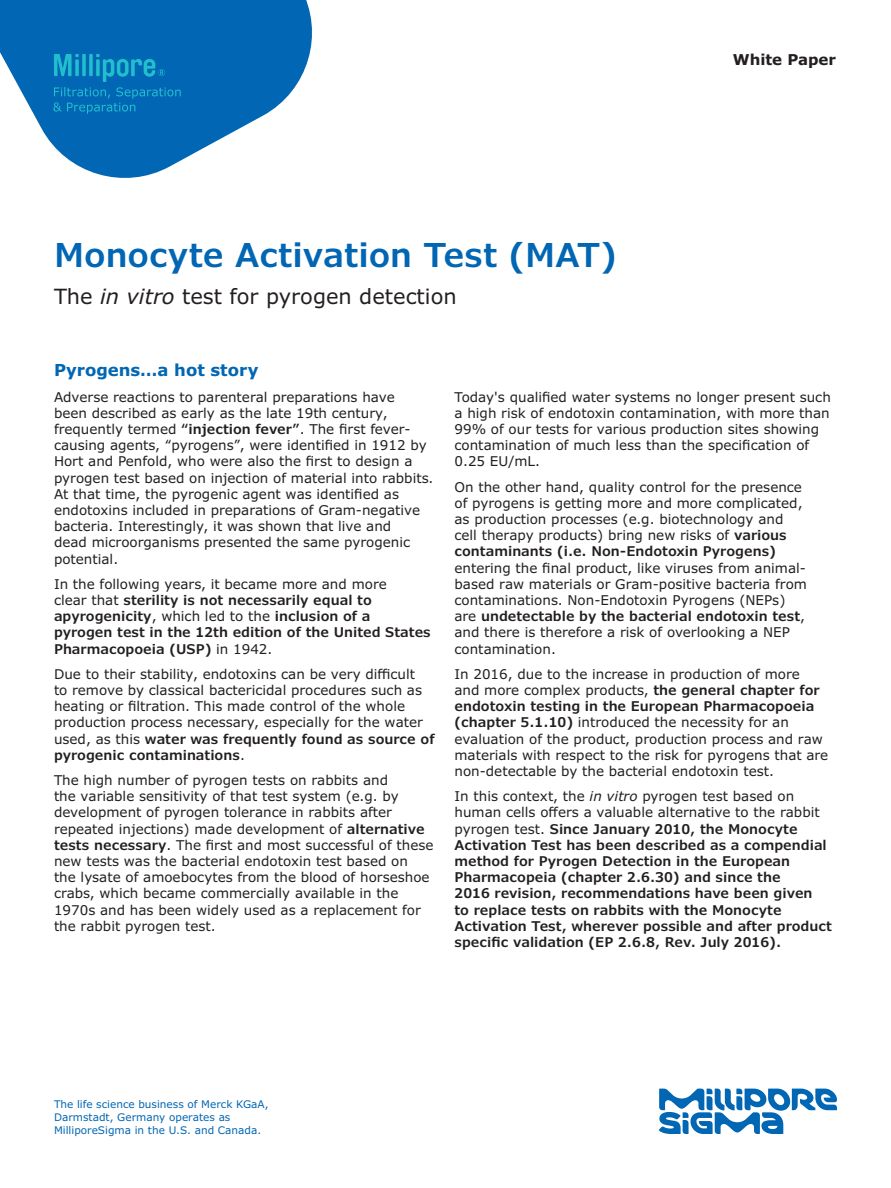
<style>
.page{position:relative;width:891px;height:1188px;background:#fff}
.page>*{position:absolute;margin:0;border:0;box-sizing:border-box;transform-origin:0 0}
.Headline_22_24{font:600 33px "Verdana Pro";color:#0166b3}
.Subhead_14_16{font:21px "Verdana Pro";color:#231f20}
.Section_Head_11_13{font:700 16.5px "Verdana Pro";color:#0166b3}
.Body_Head_10_12__spa{font:700 15px "Verdana Pro";color:#231f20}
.Body_Copy_9_11{font:13.5px/16.2px "Verdana Pro";color:#231f20}
.Body_Copy_9_11-2{font:600 13.5px/16.2px "Verdana Pro";color:#231f20}
.Caption_7_9{font:10.5px/12.6px "Verdana Pro";color:#0166b3}
.s1{font-style:italic}
.s2{font-weight:600}
.s3{font-weight:400}
.s4{font-weight:400;font-style:italic}
</style>
<div class="page">
<svg style="left:0;top:0;width:312px;height:178px;fill:#0166b3"></svg>
<svg style="left:53px;top:54px;width:128px;height:60px;background:#0778b8"></svg>
<svg style="left:659px;top:1089px;width:178px;height:45px"></svg>
<p class="Headline_22_24" style="left:54px;top:234px;width:564px">Monocyte Activation Test (MAT)</p>
<p class="Subhead_14_16" style="left:54px;top:283px;width:404px">The <span class="s1">in vitro</span> test for pyrogen detection</p>
<p class="Body_Head_10_12__spa" style="left:733px;top:50px;width:105px">White Paper</p>
<p class="Section_Head_11_13" style="left:54px;top:360px;width:206px">Pyrogens…a hot story</p>
<p class="Body_Copy_9_11" style="left:54px;top:389px;width:381px">Adverse reactions to parenteral preparations have<br>been described as early as the late 19th century, frequently termed <span class="s2">“injection fever”</span>. The first fever&shy;causing agents, “pyrogens”, were identified in 1912 by Hort and Penfold, who were also the first to design a pyrogen test based on injection of material into rabbits.<br>At that time, the pyrogenic agent was identified as endotoxins included in preparations of Gram-negative bacteria. Interestingly, it was shown that live and<br>dead microorganisms presented the same pyrogenic potential.</p>
<p class="Body_Copy_9_11-2" style="left:54px;top:576px;width:378px"><span class="s3">In the following years, it became more and more<br>clear that</span> sterility is not necessarily equal to apyrogenicity<span class="s3">, which led to the</span> inclusion of a pyrogen test in the 12th edition of the United States Pharmacopoeia (USP) <span class="s3">in 1942.</span></p>
<p class="Body_Copy_9_11" style="left:54px;top:666px;width:382px">Due to their stability, endotoxins can be very difficult<br>to remove by classical bactericidal procedures such as heating or filtration. This made control of the whole production process necessary, especially for the water used, as this <span class="s2">water was frequently found as source of pyrogenic contaminations</span>.</p>
<p class="Body_Copy_9_11" style="left:54px;top:772px;width:381px">The high number of pyrogen tests on rabbits and<br>the variable sensitivity of that test system (e.g. by development of pyrogen tolerance in rabbits after repeated injections) made development of <span class="s2">alternative tests necessary</span>. The first and most successful of these new tests was the bacterial endotoxin test based on<br>the lysate of amoebocytes from the blood of horseshoe crabs, which became commercially available in the 1970s and has been widely used as a replacement for the rabbit pyrogen test.</p>
<p class="Body_Copy_9_11" style="left:454px;top:389px;width:378px">Today's qualified water systems no longer present such a high risk of endotoxin contamination, with more than 99% of our tests for various production sites showing contamination of much less than the specification of 0.25 EU/mL.</p>
<p class="Body_Copy_9_11" style="left:454px;top:479px;width:354px">On the other hand, quality control for the presence of pyrogens is getting more and more complicated, as production processes (e.g. biotechnology and cell therapy products) bring new risks of <span class="s2">various contaminants (i.e. Non-Endotoxin Pyrogens) </span>entering the final product, like viruses from animal&shy;based raw materials or Gram-positive bacteria from contaminations. Non-Endotoxin Pyrogens (NEPs) are <span class="s2">undetectable by the bacterial endotoxin test</span>, and there is therefore a risk of overlooking a NEP contamination.</p>
<p class="Body_Copy_9_11" style="left:454px;top:666px;width:375px">In 2016, due to the increase in production of more<br>and more complex products, <span class="s2">the general chapter for endotoxin testing in the European Pharmacopoeia (chapter 5.1.10)</span> introduced the necessity for an evaluation of the product, production process and raw materials with respect to the risk for pyrogens that are non-detectable by the bacterial endotoxin test.</p>
<p class="Body_Copy_9_11-2" style="left:454px;top:788px;width:379px"><span class="s3">In this context, the</span> <span class="s4">in vitro</span> <span class="s3">pyrogen test based on human cells offers a valuable alternative to the rabbit pyrogen test.</span> Since January 2010, the Monocyte Activation Test has been described as a compendial method for Pyrogen Detection in the European Pharmacopeia (chapter 2.6.30) and since the<br>2016 revision, recommendations have been given<br>to replace tests on rabbits with the Monocyte Activation Test, wherever possible and after product specific validation (EP 2.6.8, Rev. July 2016).</p>
<p class="Caption_7_9" style="left:54px;top:1098px;width:216px">The life science business of Merck KGaA,<br>Darmstadt, Germany operates as<br>MilliporeSigma in the U.S. and Canada.</p>
</div>
